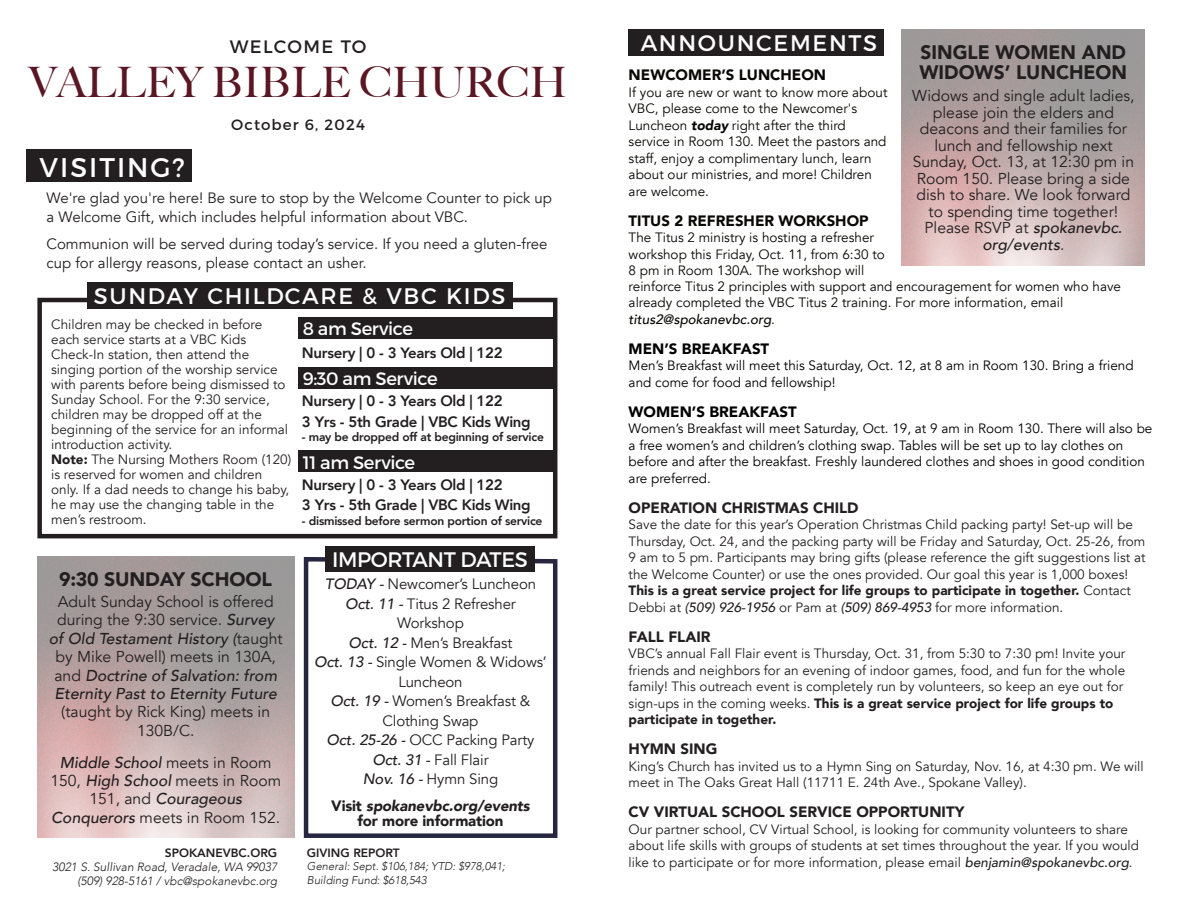
<style>
.page{position:relative;width:1188px;height:918px;background:#fff}
.page>*{position:absolute;margin:0;border:0;box-sizing:border-box;transform-origin:0 0}
.t1{font:500 42px "Big Caslon";color:#5a1622}
.t2{font:27px "Montserrat";letter-spacing:.075em;color:#fff}
.t3{font:22.5px "Montserrat";letter-spacing:.075em;color:#fff}
.t4{font:21px "Montserrat";letter-spacing:-.02em;color:#fff}
.t5{font:900 19.5px/19.5px "Avenir";color:#231f20}
.t6{font:18px "Montserrat";letter-spacing:-.02em;color:#fff}
.t7{font:18px "Montserrat";letter-spacing:.075em;color:#231f20}
.t8{font:15.75px/18.3px "Avenir";color:#231f20;text-align:center}
.t9{font:15px/19.5px "Avenir";color:#231f20}
.t10{font:800 15px/20.9px "Avenir";letter-spacing:-.02em;color:#231f20}
.t11{font:900 15px/15px "Avenir";color:#231f20;text-align:center}
.t12{font:900 15px "Avenir";color:#080704}
.t13{font:900 15px "Avenir";color:#000}
.t14{font:15px "Montserrat";letter-spacing:.075em;color:#231f20}
.t15{font:13.5px/15px "Avenir";color:#231f20}
.t16{font:13.5px/16.5px "Avenir";color:#080704}
.t17{font:13.5px/16.5px "Avenir";color:#000}
.t18{font:800 12px "Avenir";letter-spacing:-.02em;color:#231f20}
.t19{font:italic 300 12px/14.4px "Avenir";color:#231f20;text-align:right}
.t20{font:800 12px "Avenir";color:#231f20}
.t21{font:italic 300 11.25px/13.5px "Avenir";color:#231f20}
.s1{font-weight:500;font-style:italic}
.s2{font-style:italic}
.s3{font-weight:900}
.s4{font-weight:900;font-style:italic}
</style>
<div class="page">
<div style="left:37px;top:298px;width:520px;height:240px;background:#fff;border:4px solid #231f20"></div>
<div style="left:628px;top:29px;width:256px;height:27px;background:#231f20"></div>
<div style="left:26px;top:150px;width:166px;height:32px;background:#231f20"></div>
<div style="left:87px;top:282px;width:425px;height:27px;background:#231f20"></div>
<div style="left:298px;top:317px;width:257px;height:22px;background:#231f20"></div>
<div style="left:298px;top:367px;width:257px;height:22px;background:#231f20"></div>
<div style="left:298px;top:451px;width:257px;height:21px;background:#231f20"></div>
<svg style="left:303px;top:557px;width:255px;height:281px"></svg>
<div style="left:325px;top:546px;width:210px;height:25px;background:#231f20"></div>
<h3 class="t7" style="left:230px;top:36px;width:138px">WELCOME TO</h3>
<h1 class="t1" style="left:29px;top:67px;width:540px">VALLEY BIBLE CHURCH</h1>
<p class="t14" style="left:231px;top:116px;width:135px">October 6, 2024</p>
<h2 class="t2" style="left:40px;top:151px;width:147px">VISITING?</h2>
<p class="t9" style="left:46px;top:188px;width:507px">We're glad you're here! Be sure to stop by the Welcome Counter to pick up a Welcome Gift, which includes helpful information about VBC.</p>
<p class="t9" style="left:46px;top:234px;width:502px">Communion will be served during today’s service. If you need a gluten-free cup for allergy reasons, please contact an usher.</p>
<h3 class="t3" style="left:94px;top:283px;width:413px">SUNDAY CHILDCARE &amp; VBC KIDS</h3>
<h3 class="t6" style="left:303px;top:318px;width:112px">8 am Service</h3>
<p class="t10" style="left:302px;top:342px;width:202px">Nursery | 0 - 3 Years Old | 122</p>
<h3 class="t6" style="left:303px;top:368px;width:136px">9:30 am Service</h3>
<p class="t10" style="left:302px;top:391px;width:230px">Nursery | 0 - 3 Years Old | 122<br>3 Yrs - 5th Grade | VBC Kids Wing</p>
<p class="t18" style="left:302px;top:429px;width:243px">- may be dropped off at beginning of service</p>
<h3 class="t6" style="left:303px;top:451px;width:114px">11 am Service</h3>
<p class="t10" style="left:302px;top:474px;width:230px">Nursery | 0 - 3 Years Old | 122<br>3 Yrs - 5th Grade | VBC Kids Wing</p>
<p class="t18" style="left:302px;top:513px;width:242px">- dismissed before sermon portion of service</p>
<h3 class="t4" style="left:332px;top:547px;width:197px">IMPORTANT DATES</h3>
<p class="t9" style="left:314px;top:575px;width:234px;text-align:center"><span class="s1">TODAY -</span> Newcomer’s Luncheon<br><span class="s1">Oct. 11 -</span> Titus 2 Refresher<br>Workshop<br><span class="s1">Oct. 12 -</span> Men’s Breakfast<br><span class="s1">Oct. 13 -</span> Single Women &amp; Widows’<br>Luncheon<br><span class="s1">Oct. 19 -</span> Women’s Breakfast &amp;<br>Clothing Swap<br><span class="s1">Oct. 25-26 -</span> OCC Packing Party<br><span class="s1">Oct. 31 -</span> Fall Flair<br><span class="s1">Nov. 16 -</span> Hymn Sing</p>
<p class="t11" style="left:331px;top:799px;width:200px">Visit <span class="s2">spokanevbc.org/events </span>for more information</p>
<p class="t15" style="left:51px;top:317px;width:242px">Children may be checked in before each service starts at a VBC Kids Check-In station, then attend the singing portion of the worship service with parents before being dismissed to Sunday School. For the 9:30 service, children may be dropped off at the beginning of the service for an informal introduction activity.<br><span class="s3">Note:</span> The Nursing Mothers Room (120) is reserved for women and children only. If a dad needs to change his baby, he may use the changing table in the men’s restroom.</p>
<h3 class="t5" style="left:59px;top:570px;width:214px">9:30 SUNDAY SCHOOL</h3>
<p class="t8" style="left:49px;top:593px;width:235px">Adult Sunday School is offered during the 9:30 service. <span class="s1">Survey of Old Testament History (</span>taught by Mike Powell) meets in 130A, and <span class="s1">Doctrine of Salvation: from<br>Eternity Past to Eternity Future</span></p>
<p class="t8" style="left:61px;top:703px;width:210px">(taught by Rick King) meets in<br>130B/C.</p>
<p class="t8" style="left:50px;top:753px;width:232px"><span class="s1">Middle School</span> meets in Room<br>150, <span class="s1">High School</span> meets in Room<br>151, and <span class="s1">Courageous<br>Conquerors</span> meets in Room 152.</p>
<p class="t20" style="left:165px;top:845px;width:114px">SPOKANEVBC.ORG</p>
<p class="t19" style="left:52px;top:860px;width:226px">3021 S. Sullivan Road, Veradale, WA 99037 (509) 928-5161 / vbc@spokanevbc.org</p>
<p class="t20" style="left:307px;top:845px;width:94px">GIVING REPORT</p>
<p class="t21" style="left:307px;top:859px;width:200px">General: Sept. $106,184; YTD: $978,041;<br>Building Fund: $618,543</p>
<h3 class="t3" style="left:641px;top:30px;width:238px">ANNOUNCEMENTS</h3>
<h3 class="t5" style="left:919px;top:43px;width:209px">SINGLE WOMEN AND<br>WIDOWS’ LUNCHEON</h3>
<p class="t12" style="left:629px;top:65px;width:199px">NEWCOMER’S LUNCHEON</p>
<p class="t16" style="left:629px;top:84px;width:260px">If you are new or want to know more about VBC, please come to the Newcomer's Luncheon <span class="s4">today</span> right after the third service in Room 130. Meet the pastors and staff, enjoy a complimentary lunch, learn about our ministries, and more! Children are welcome.</p>
<p class="t12" style="left:629px;top:211px;width:241px">TITUS 2 REFRESHER WORKSHOP</p>
<p class="t16" style="left:629px;top:229px;width:258px">The Titus 2 ministry is hosting a refresher workshop this Friday, Oct. 11, from 6:30 to<br>8 pm in Room 130A. The workshop will</p>
<p class="t8" style="left:912px;top:87px;width:224px;line-height:16.5px">Widows and single adult ladies, please join the elders and deacons and their families for lunch and fellowship next<br>Sunday, Oct. 13, at 12:30 pm in<br>Room 150. Please bring a side dish to share. We look forward to spending time together!<br>Please RSVP at <span class="s1">spokanevbc. org/events</span>.</p>
<p class="t16" style="left:629px;top:278px;width:494px">reinforce Titus 2 principles with support and encouragement for women who have already completed the VBC Titus 2 training. For more information, email <span class="s1">titus2@spokanevbc.org</span>.</p>
<p class="t13" style="left:629px;top:339px;width:142px">MEN’S BREAKFAST</p>
<p class="t17" style="left:629px;top:357px;width:507px">Men’s Breakfast will meet this Saturday, Oct. 12, at 8 am in Room 130. Bring a friend and come for food and fellowship!</p>
<p class="t13" style="left:629px;top:402px;width:170px">WOMEN’S BREAKFAST</p>
<p class="t17" style="left:629px;top:420px;width:525px">Women’s Breakfast will meet Saturday, Oct. 19, at 9 am in Room 130. There will also be a free women’s and children’s clothing swap. Tables will be set up to lay clothes on before and after the breakfast. Freshly laundered clothes and shoes in good condition are preferred.</p>
<p class="t11" style="left:629px;top:500px;width:231px">OPERATION CHRISTMAS CHILD</p>
<p class="t15" style="left:629px;top:516px;width:518px;line-height:16.5px">Save the date for this year’s Operation Christmas Child packing party! Set-up will be Thursday, Oct. 24, and the packing party will be Friday and Saturday, Oct. 25-26, from 9 am to 5 pm. Participants may bring gifts (please reference the gift suggestions list at the Welcome Counter) or use the ones provided. Our goal this year is 1,000 boxes!<br><span class="s3">This is a great service project for life groups to participate in together.</span> Contact Debbi at <span class="s1">(509) 926-1956</span> or Pam at <span class="s1">(509) 869-4953</span> for more information.</p>
<p class="t11" style="left:629px;top:629px;width:83px">FALL FLAIR</p>
<p class="t15" style="left:629px;top:645px;width:498px;line-height:16.5px">VBC’s annual Fall Flair event is Thursday, Oct. 31, from 5:30 to 7:30 pm! Invite your friends and neighbors for an evening of indoor games, food, and fun for the whole family! This outreach event is completely run by volunteers, so keep an eye out for sign-ups in the coming weeks. <span class="s3">This is a great service project for life groups to participate in together.</span></p>
<p class="t11" style="left:629px;top:742px;width:90px">HYMN SING</p>
<p class="t15" style="left:629px;top:758px;width:517px;line-height:16.5px">King’s Church has invited us to a Hymn Sing on Saturday, Nov. 16, at 4:30 pm. We will meet in The Oaks Great Hall (11711 E. 24th Ave., Spokane Valley).</p>
<p class="t11" style="left:629px;top:805px;width:337px">CV VIRTUAL SCHOOL SERVICE OPPORTUNITY</p>
<p class="t15" style="left:629px;top:821px;width:512px;line-height:16.5px">Our partner school, CV Virtual School, is looking for community volunteers to share about life skills with groups of students at set times throughout the year. If you would like to participate or for more information, please email <span class="s1">benjamin@spokanevbc.org</span>.</p>
</div>
